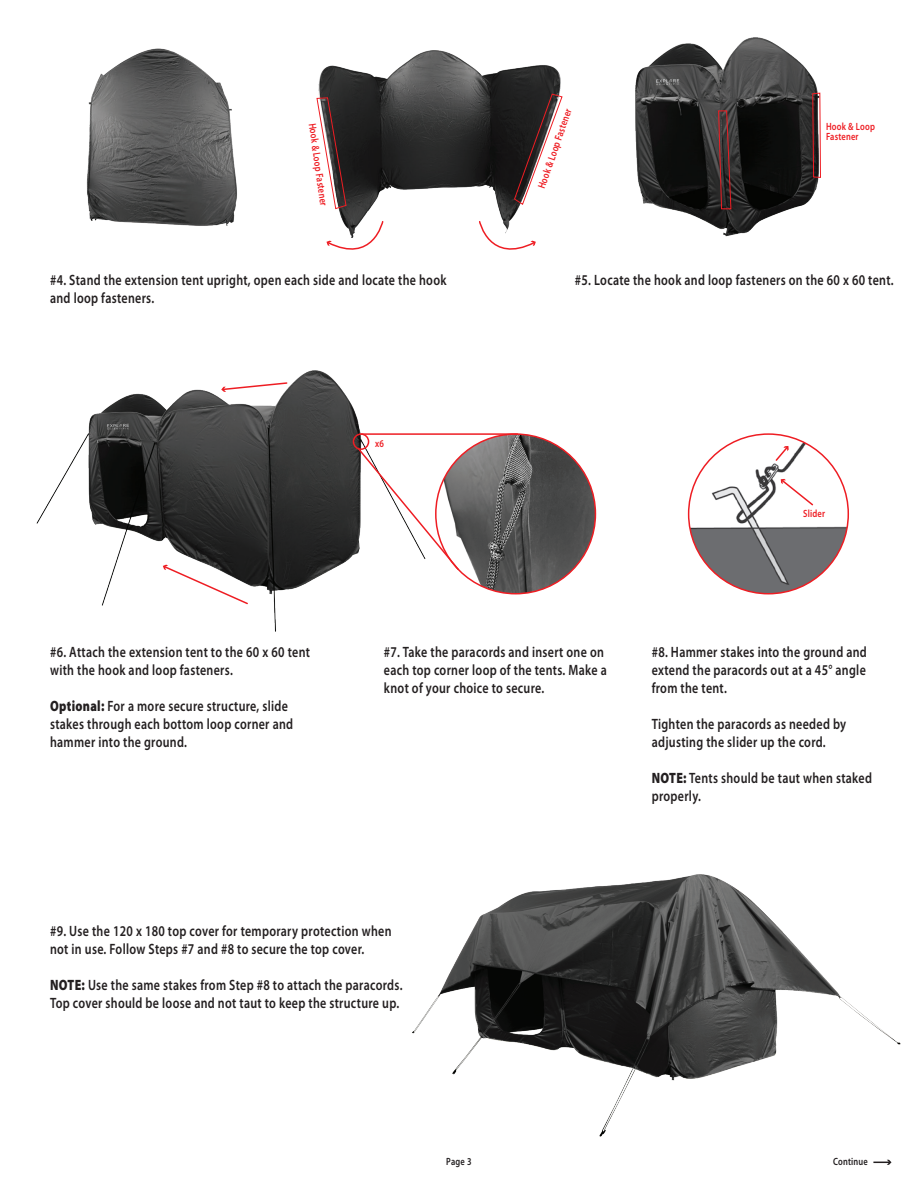
<style>
.page{position:relative;width:918px;height:1188px;background:#fff}
.page>*{position:absolute;margin:0;border:0;box-sizing:border-box;transform-origin:0 0}
.t1{font:600 15px/18px "Myriad Pro";letter-spacing:.025em;color:#231f20;scale:.8 1}
.t2{font:600 10.5px/10.5px "Myriad Pro";letter-spacing:.025em;color:#ee1d23;scale:.8 1}
.t3{font:600 10.5px "Myriad Pro";letter-spacing:.025em;color:#231f20;scale:.8 1}
.s1{font-weight:900}
</style>
<div class="page">
<img style="left:36px;top:370px;width:334px;height:262px">
<img style="left:412px;top:874px;width:489px;height:263px">
<img style="left:436px;top:434px;width:159px;height:160px;border-radius:80px">
<img style="left:86px;top:48px;width:151px;height:178px">
<img style="left:635px;top:37px;width:184px;height:200px">
<img style="left:318px;top:50px;width:243px;height:170px">
<svg style="left:326px;top:220px;width:58px;height:30px"></svg>
<svg style="left:479px;top:220px;width:57px;height:30px"></svg>
<svg style="left:316px;top:97px;width:31px;height:113px"></svg>
<svg style="left:513px;top:93px;width:50px;height:113px"></svg>
<svg style="left:718px;top:110px;width:14px;height:100px"></svg>
<svg style="left:812px;top:92px;width:9px;height:86px"></svg>
<svg style="left:162px;top:565px;width:87px;height:40px"></svg>
<svg style="left:221px;top:381px;width:67px;height:11px"></svg>
<div style="left:353px;top:433px;width:16px;height:17px;border:2px solid #ee1d23;border-radius:50%"></div>
<svg style="left:356px;top:447px;width:104px;height:124px"></svg>
<hr style="left:361px;top:433px;width:157px;height:2px;background:#ee1d23">
<img style="left:689px;top:434px;width:159px;height:160px;border-radius:80px">
<svg style="left:780px;top:478px;width:35px;height:29px"></svg>
<svg style="left:774px;top:445px;width:15px;height:17px"></svg>
<svg style="left:873px;top:1160px;width:19px;height:5px"></svg>
<p class="t2" style="left:537px;top:186px;width:106px;rotate:-71deg">Hook &amp; Loop Fastener</p>
<p class="t2" style="left:317px;top:122px;width:106px;rotate:82deg">Hook &amp; Loop Fastener</p>
<p class="t2" style="left:826px;top:121px;width:63px">Hook &amp; Loop<br>Fastener</p>
<p class="t1" style="left:50px;top:271px;width:497px">#4. Stand the extension tent upright, open each side and locate the hook and loop fasteners.</p>
<p class="t1" style="left:575px;top:271px;width:400px">#5. Locate the hook and loop fasteners on the 60 x 60 tent.</p>
<p class="t1" style="left:50px;top:643px;width:326px">#6. Attach the extension tent to the 60 x 60 tent with the hook and loop fasteners.</p>
<p class="t1" style="left:50px;top:697px;width:305px"><span class="s1">Optional:</span> For a more secure structure, slide stakes through each bottom loop corner and hammer into the ground.</p>
<p class="t2" style="left:375px;top:439px;width:13px">x6</p>
<p class="t2" style="left:803px;top:508px;width:29px">Slider</p>
<p class="t1" style="left:384px;top:643px;width:280px">#7. Take the paracords and insert one on each top corner loop of the tents. Make a knot of your choice to secure.</p>
<p class="t1" style="left:652px;top:643px;width:270px;text-align:justify">#8. Hammer stakes into the ground and extend the paracords out at a 45° angle from the tent.</p>
<p class="t1" style="left:652px;top:715px;width:245px">Tighten the paracords as needed by adjusting the slider up the cord.</p>
<p class="t1" style="left:652px;top:769px;width:277px"><span class="s1">NOTE:</span> Tents should be taut when staked properly.</p>
<p class="t1" style="left:50px;top:922px;width:428px">#9. Use the 120 x 180 top cover for temporary protection when not in use. Follow Steps #7 and #8 to secure the top cover.</p>
<p class="t1" style="left:50px;top:976px;width:442px"><span class="s1">NOTE:</span> Use the same stakes from Step #8 to attach the paracords.<br>Top cover should be loose and not taut to keep the structure up.</p>
<p class="t3" style="left:446px;top:1156px;width:33px">Page 3</p>
<p class="t3" style="left:833px;top:1156px;width:45px">Continue</p>
</div>
